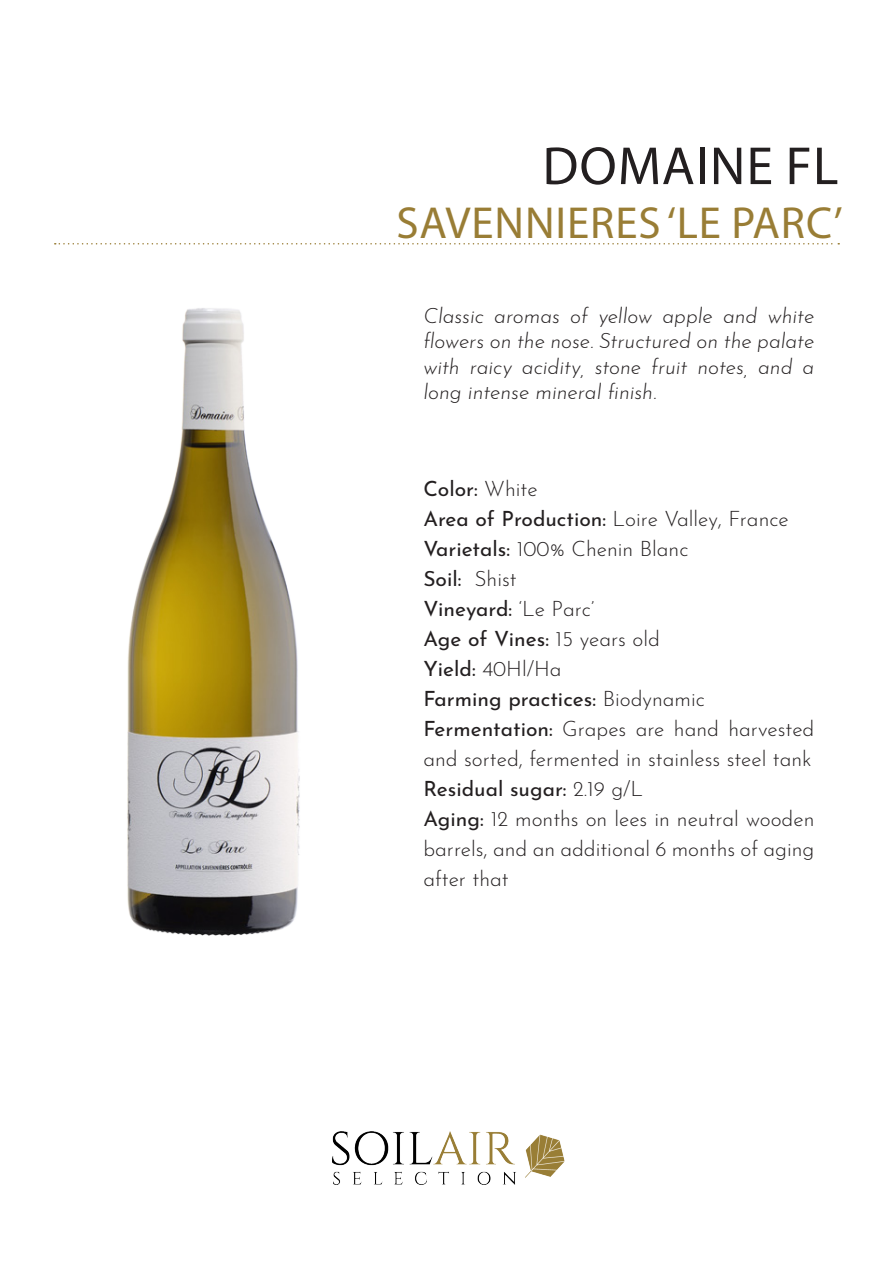
<style>
.page{position:relative;width:893px;height:1263px;background:#fff}
.page>*{position:absolute;margin:0;border:0;box-sizing:border-box;transform-origin:0 0}
.Wines{font:54px "Myriad Pro";letter-spacing:.02em;color:#231f20}
.Wines-2{font:45px "Myriad Pro";letter-spacing:.02em;color:#997d35}
.Wines-3{font:300 21px/30px "Josefin Sans";color:#231f20}
.Wines-4{font:italic 300 21px/25.2px "Josefin Sans";color:#231f20;text-align:justify}
.Wines-5{font:21px "Josefin Sans";color:#231f20}
.s1{font-weight:300}
.s2{font-weight:400}
</style>
<div class="page">
<img style="left:333px;top:1131px;width:232px;height:53px">
<img style="left:127px;top:308px;width:173px;height:628px">
<svg style="left:55px;top:243px;width:784px;height:2px"></svg>
<p class="Wines" style="left:542px;top:133px;width:297px">DOMAINE FL</p>
<p class="Wines-2" style="left:396px;top:195px;width:448px">SAVENNIERES ‘LE PARC’</p>
<p class="Wines-4" style="left:423px;top:301px;width:392px">Classic aromas of yellow apple and white flowers on the nose. Structured on the palate with raicy acidity, stone fruit notes, and a long intense mineral finish.</p>
<p class="Wines-5" style="left:423px;top:471px;width:116px">Color: <span class="s1">White</span></p>
<p class="Wines-3" style="left:423px;top:502px;width:367px"><span class="s2">Area of Production:</span> Loire Valley, France<br><span class="s2">Varietals:</span> 100% Chenin Blanc</p>
<p class="Wines-5" style="left:423px;top:561px;width:95px">Soil: <span class="s1">Shist</span></p>
<p class="Wines-5" style="left:423px;top:591px;width:173px">Vineyard: <span class="s1">‘Le Parc’</span></p>
<p class="Wines-5" style="left:423px;top:621px;width:238px">Age of Vines: <span class="s1">15 years old</span></p>
<p class="Wines-3" style="left:423px;top:652px;width:140px"><span class="s2">Yield:</span> 40Hl/Ha</p>
<p class="Wines-5" style="left:423px;top:681px;width:283px">Farming practices: <span class="s1">Biodynamic</span></p>
<p class="Wines-3" style="left:423px;top:712px;width:392px"><span class="s2">Fermentation:</span> Grapes are hand harvested and sorted, fermented in stainless steel tank</p>
<p class="Wines-5" style="left:423px;top:771px;width:221px">Residual sugar: <span class="s1">2.19 g/L</span></p>
<p class="Wines-3" style="left:423px;top:802px;width:393px;text-align:justify"><span class="s2">Aging:</span> 12 months on lees in neutral wooden barrels, and an additional 6 months of aging after that</p>
</div>
